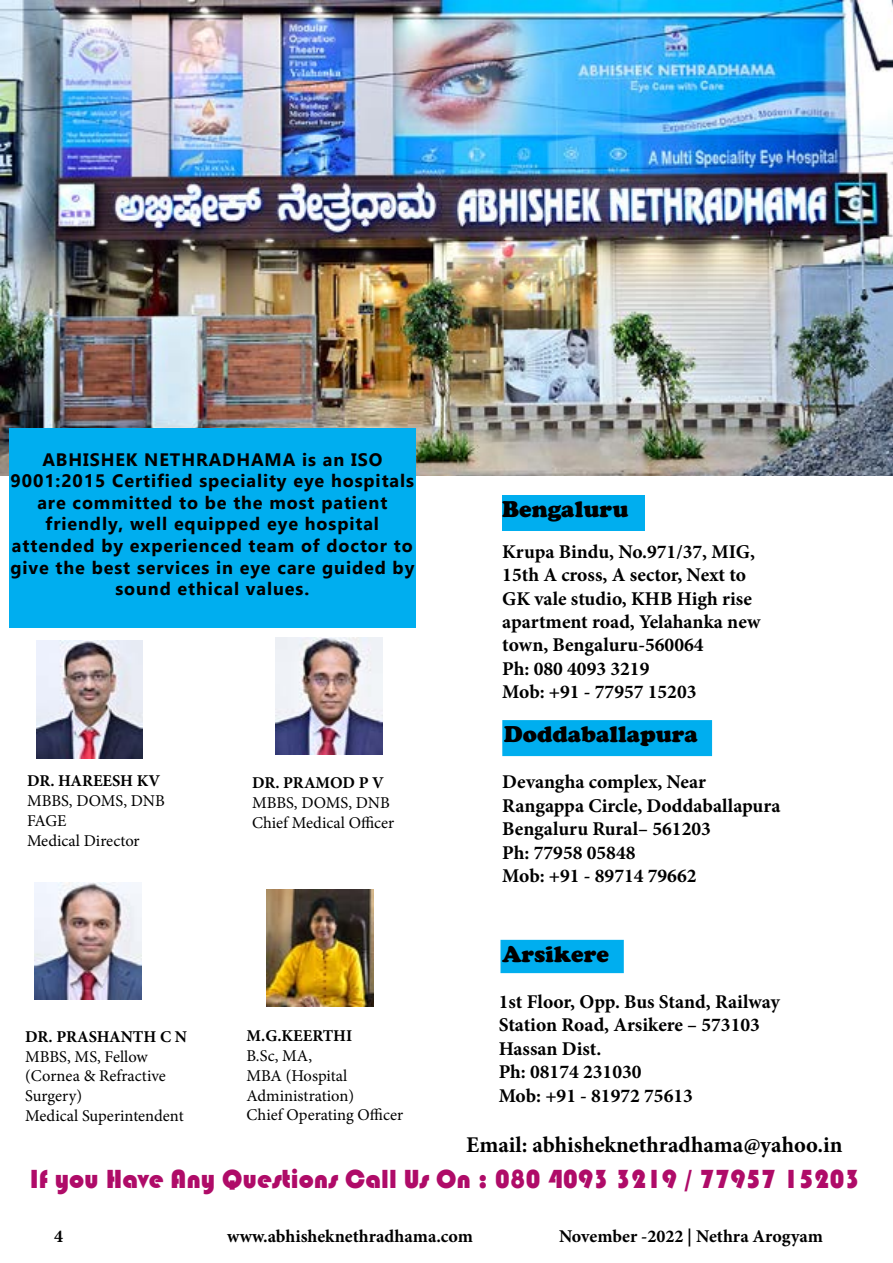
<style>
.page{position:relative;width:893px;height:1263px;background:#fff}
.page>*{position:absolute;margin:0;border:0;box-sizing:border-box;transform-origin:0 0}
.t1{font:27px "Bauhaus 93";color:#af0b68}
.t2{font:700 22.5px "Minion Pro";color:#000}
.t3{font:22.5px "Cooper Black Std";color:#000}
.t4{font:700 19.5px/23.4px "Minion Pro";color:#000}
.t5{font:700 18px/21.6px "Gadugi";letter-spacing:.05em;color:#000;text-align:center}
.t6{font:700 18px "Minion Pro";color:#000}
.t7{font:16.5px/19.8px "Minion Pro";color:#000}
.t8{font:700 16.5px "Minion Pro";color:#000}
</style>
<div class="page">
<div style="left:502px;top:495px;width:143px;height:35px;background:#00aeef"></div>
<div style="left:503px;top:721px;width:208px;height:34px;background:#00aeef"></div>
<div style="left:502px;top:720px;width:210px;height:36px;border:2px solid #01afee"></div>
<div style="left:501px;top:940px;width:122px;height:32px;background:#00aeef"></div>
<div style="left:500px;top:940px;width:124px;height:33px;border:2px solid #01afee"></div>
<img style="left:0;top:0;width:893px;height:475px">
<div style="left:9px;top:429px;width:407px;height:199px;background:#00aeef"></div>
<img style="left:36px;top:641px;width:107px;height:117px">
<img style="left:34px;top:882px;width:107px;height:117px">
<img style="left:266px;top:889px;width:107px;height:118px">
<img style="left:275px;top:637px;width:107px;height:118px">
<p class="t5" style="left:10px;top:448px;width:405px">ABHISHEK NETHRADHAMA is an ISO 9001:2015 Certified speciality eye hospitals are committed to be the most patient friendly, well equipped eye hospital attended by experienced team of doctor to give the best services in eye care guided by sound ethical values.</p>
<p class="t8" style="left:27px;top:769px;width:135px">DR. HAREESH KV</p>
<p class="t7" style="left:27px;top:791px;width:139px">MBBS, DOMS, DNB<br>FAGE<br>Medical Director</p>
<p class="t8" style="left:252px;top:771px;width:133px">DR. PRAMOD P V</p>
<p class="t7" style="left:252px;top:793px;width:144px">MBBS, DOMS, DNB<br>Chief Medical Officer</p>
<p class="t8" style="left:25px;top:1025px;width:163px">DR. PRASHANTH C N</p>
<p class="t7" style="left:25px;top:1046px;width:160px">MBBS, MS, Fellow (Cornea &amp; Refractive<br>Surgery)<br>Medical Superintendent</p>
<p class="t8" style="left:247px;top:1024px;width:107px">M.G.KEERTHI</p>
<p class="t7" style="left:247px;top:1046px;width:158px">B.Sc, MA,<br>MBA (Hospital<br>Administration)<br>Chief Operating Officer</p>
<p class="t3" style="left:502px;top:495px;width:128px">Bengaluru</p>
<p class="t4" style="left:502px;top:540px;width:260px">Krupa Bindu, No.971/37, MIG,<br>15th A cross, A sector, Next to<br>GK vale studio, KHB High rise apartment road, Yelahanka new town, Bengaluru-560064<br>Ph: 080 4093 3219<br>Mob: +91 - 77957 15203</p>
<p class="t3" style="left:504px;top:720px;width:196px">Doddaballapura</p>
<p class="t4" style="left:502px;top:770px;width:280px">Devangha complex, Near<br>Rangappa Circle, Doddaballapura<br>Bengaluru Rural– 561203<br>Ph: 77958 05848<br>Mob: +91 - 89714 79662</p>
<p class="t3" style="left:502px;top:940px;width:108px">Arsikere</p>
<p class="t4" style="left:499px;top:990px;width:283px">1st Floor, Opp. Bus Stand, Railway<br>Station Road, Arsikere – 573103<br>Hassan Dist.<br>Ph: 08174 231030<br>Mob: +91 - 81972 75613</p>
<p class="t2" style="left:466px;top:1129px;width:378px">Email: abhisheknethradhama@yahoo.in</p>
<h1 class="t1" style="left:30px;top:1164px;width:832px">If you Have Any Questions Call Us On : 080 4093 3219 / 77957 15203</h1>
<p class="t6" style="left:54px;top:1224px;width:10px">4</p>
<p class="t6" style="left:227px;top:1224px;width:247px">www.abhisheknethradhama.com</p>
<p class="t6" style="left:559px;top:1224px;width:265px">November -2022 | Nethra Arogyam</p>
</div>
